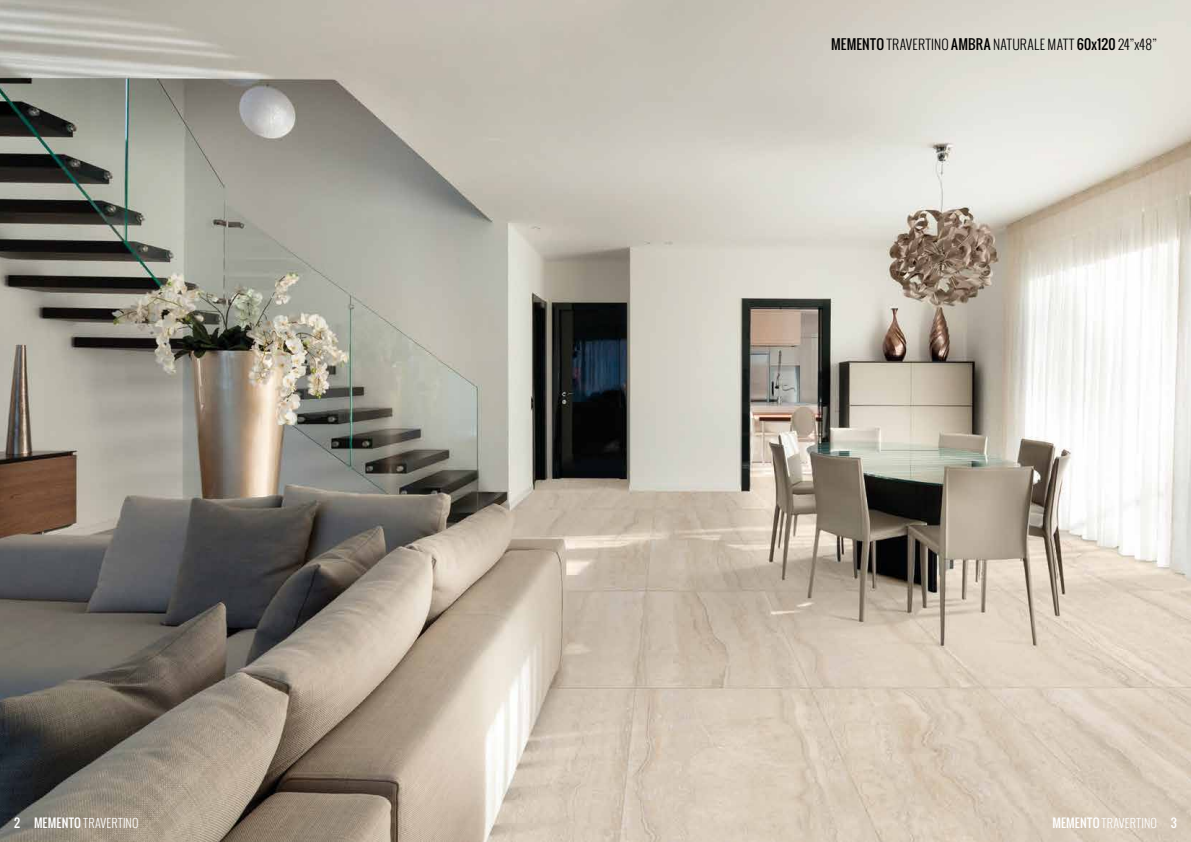
<style>
.page{position:relative;width:1191px;height:842px;background:#fff}
.page>*{position:absolute;margin:0;border:0;box-sizing:border-box;transform-origin:0 0}
.t1{font:300 13.5px "Oswald";letter-spacing:.02em;color:#000}
.t2{font:13.5px "Oswald";color:#000}
.t3{font:300 12px "Oswald";letter-spacing:.025em;color:#fff}
.s1{font-weight:400}
</style>
<div class="page">
<img style="left:0;top:0;width:1191px;height:842px">
<p class="t2" style="left:831px;top:34px;width:9px">MEME</p>
<p class="t1" style="left:862px;top:35px;width:296px"><span class="s1">NTO</span> TRAVERTINO <span class="s1">AMBRA</span> NATURALE MATT <span class="s1">60x120</span> 24”x48”</p>
<p class="t3" style="left:14px;top:815px;width:126px"><span class="s1">2 MEMENTO</span> TRAVERTINO</p>
<p class="t3" style="left:1052px;top:815px;width:126px"><span class="s1">MEMENTO</span> TRAVERTINO <span class="s1">3</span></p>
</div>
